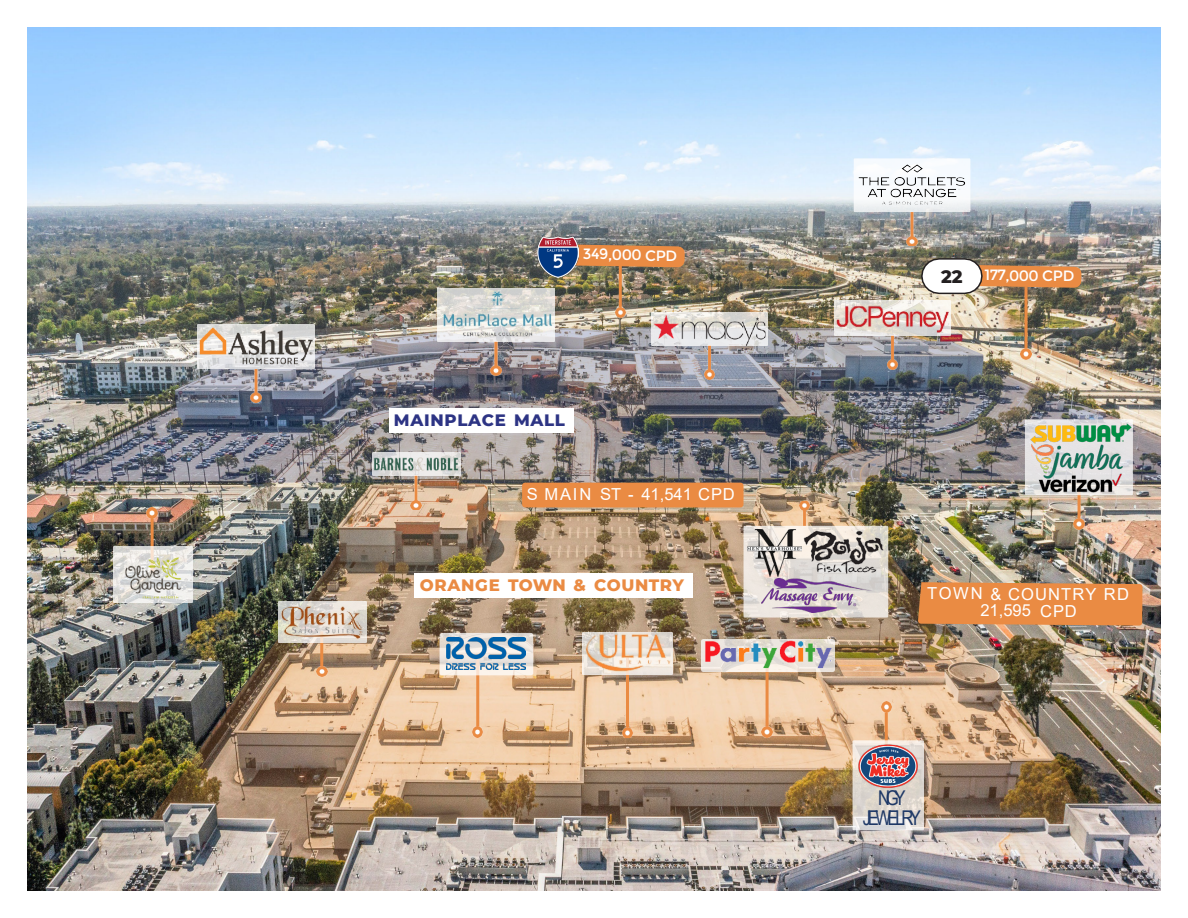
<style>
.page{position:relative;width:1188px;height:918px;background:#fff}
.page>*{position:absolute;margin:0;border:0;box-sizing:border-box;transform-origin:0 0}
.t1{font:20.4px/19.5px "Arial Narrow";letter-spacing:-.17em;color:#1e3866;text-align:center}
.t2{font:800 18px "Montserrat";color:#231f20}
.t3{font:16.5px/16.4px "Arial";letter-spacing:.06em;color:#fff;text-align:center}
.t4{font:800 16.5px "Montserrat";letter-spacing:.035em;color:#ea8b43}
.t5{font:800 16.5px "Montserrat";letter-spacing:.04em;color:#2d3484}
.t6{font:15px "Montserrat";letter-spacing:-.025em;color:#fff}
</style>
<div class="page">
<img style="left:27px;top:27px;width:1134px;height:864px">
<img style="left:27px;top:325px;width:1134px;height:160px">
<img style="left:150px;top:479px;width:928px;height:383px">
<hr style="left:476px;top:654px;width:3px;height:75px;background:#ea8b43">
<svg style="left:473px;top:727px;width:10px;height:10px"></svg>
<svg style="left:440px;top:633px;width:93px;height:42px"></svg>
<img style="left:446px;top:638px;width:80px;height:32px">
<hr style="left:320px;top:631px;width:3px;height:38px;background:#ea8b43">
<svg style="left:317px;top:666px;width:10px;height:11px"></svg>
<img style="left:279px;top:601px;width:87px;height:42px">
<hr style="left:885px;top:710px;width:3px;height:57px;background:#ea8b43">
<svg style="left:881px;top:702px;width:11px;height:10px"></svg>
<svg style="left:853px;top:740px;width:71px;height:90px;background:#e1dbd4"></svg>
<img style="left:858px;top:742px;width:61px;height:47px">
<hr style="left:766px;top:654px;width:3px;height:75px;background:#ea8b43">
<svg style="left:762px;top:727px;width:10px;height:10px"></svg>
<img style="left:702px;top:639px;width:132px;height:33px">
<hr style="left:626px;top:655px;width:3px;height:75px;background:#ea8b43">
<svg style="left:622px;top:728px;width:11px;height:10px"></svg>
<img style="left:582px;top:633px;width:90px;height:41px">
<img style="left:799px;top:501px;width:11px;height:25px">
<svg style="left:744px;top:526px;width:144px;height:92px;background:#e5ded7"></svg>
<img style="left:748px;top:529px;width:53px;height:47px">
<img style="left:761px;top:579px;width:113px;height:33px">
<img style="left:803px;top:529px;width:80px;height:47px">
<img style="left:491px;top:342px;width:10px;height:34px">
<img style="left:438px;top:288px;width:116px;height:54px">
<img style="left:907px;top:212px;width:10px;height:34px">
<svg style="left:854px;top:158px;width:116px;height:54px"></svg>
<img style="left:858px;top:163px;width:108px;height:43px">
<hr style="left:151px;top:516px;width:3px;height:57px;background:#ea8b43">
<svg style="left:147px;top:508px;width:10px;height:10px"></svg>
<img style="left:113px;top:546px;width:80px;height:57px">
<img style="left:704px;top:346px;width:11px;height:34px">
<img style="left:651px;top:312px;width:117px;height:34px">
<img style="left:887px;top:336px;width:11px;height:34px">
<img style="left:834px;top:300px;width:117px;height:36px">
<img style="left:251px;top:369px;width:10px;height:34px">
<img style="left:198px;top:324px;width:116px;height:45px">
<img style="left:411px;top:476px;width:10px;height:34px">
<img style="left:373px;top:452px;width:88px;height:24px">
<div style="left:522px;top:483px;width:222px;height:24px;background:#ea8b43"></div>
<svg style="left:918px;top:582px;width:225px;height:44px;background:#e38a46"></svg>
<hr style="left:1078px;top:488px;width:3px;height:33px;background:#ea8b43">
<svg style="left:1074px;top:519px;width:10px;height:10px"></svg>
<svg style="left:1025px;top:419px;width:108px;height:76px"></svg>
<img style="left:1026px;top:422px;width:108px;height:28px">
<img style="left:1035px;top:468px;width:91px;height:26px">
<img style="left:1031px;top:444px;width:91px;height:34px">
<svg style="left:579px;top:245px;width:106px;height:22px;background:#e18944"></svg>
<img style="left:537px;top:236px;width:42px;height:41px">
<hr style="left:619px;top:263px;width:3px;height:47px;background:#ea8b43">
<svg style="left:615px;top:307px;width:11px;height:11px"></svg>
<hr style="left:1025px;top:286px;width:3px;height:65px;background:#ea8b43">
<svg style="left:1021px;top:349px;width:10px;height:10px"></svg>
<img style="left:920px;top:257px;width:161px;height:38px">
<div style="left:415px;top:573px;width:278px;height:25px;background:#fff"></div>
<div style="left:389px;top:409px;width:184px;height:24px;background:#fff"></div>
<p class="t6" style="left:583px;top:246px;width:96px">349,000 CPD</p>
<p class="t5" style="left:394px;top:409px;width:172px">MAINPLACE MALL</p>
<p class="t3" style="left:527px;top:486px;width:209px">S MAIN ST - 41,541 CPD</p>
<p class="t4" style="left:420px;top:574px;width:266px">ORANGE TOWN &amp; COUNTRY</p>
<p class="t2" style="left:941px;top:264px;width:23px">22</p>
<p class="t6" style="left:985px;top:267px;width:91px">177,000 CPD</p>
<p class="t3" style="left:927px;top:585px;width:203px">TOWN &amp; COUNTRY RD<br>21,595 CPD</p>
<p class="t1" style="left:863px;top:788px;width:60px">NGY<br>JEWELRY</p>
</div>
